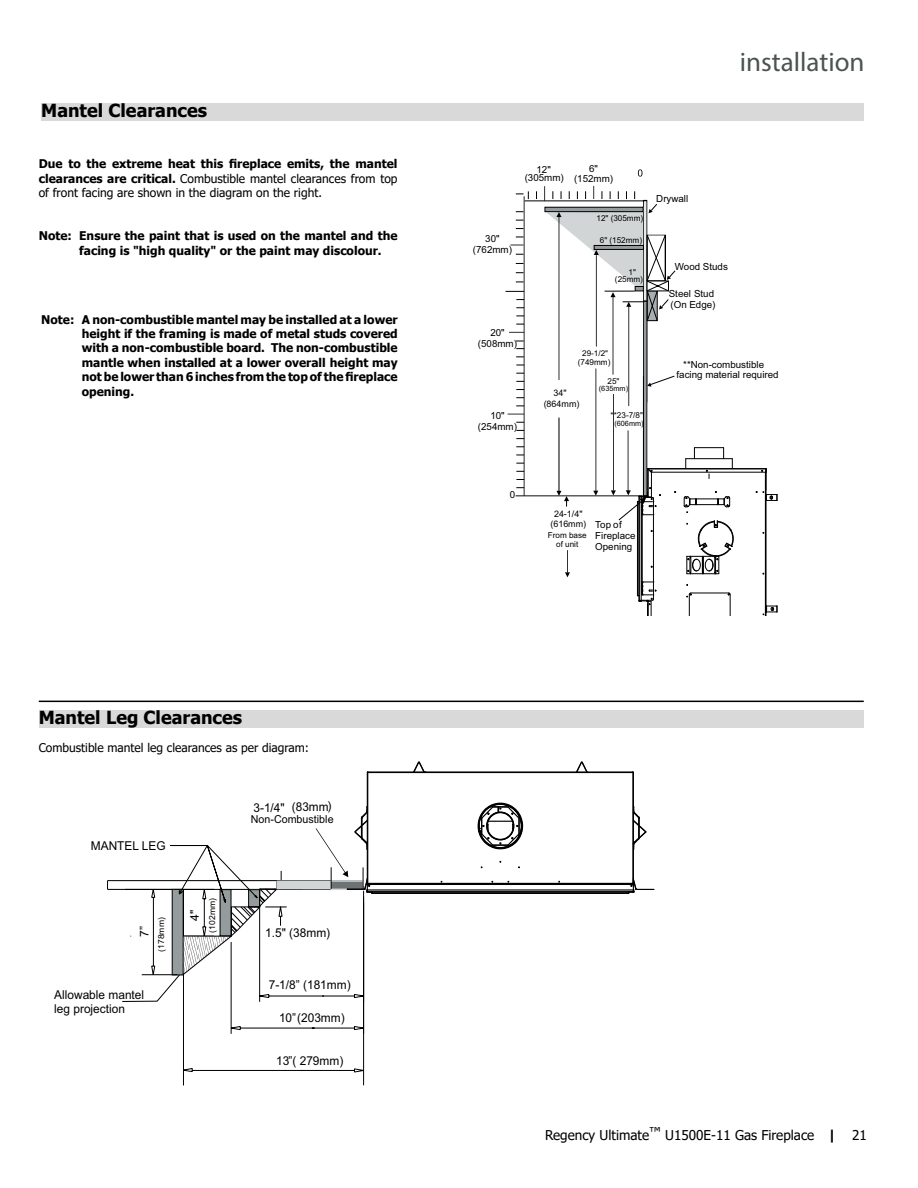
<style>
.page{position:relative;width:918px;height:1188px;background:#fff}
.page>*{position:absolute;margin:0;border:0;box-sizing:border-box;transform-origin:0 0}
.t1{font:27px "Myriad Pro";color:#4d5350}
.t2{font:700 18px "Tahoma";color:#000}
.t3{font:13.5px "Tahoma";color:#000}
.t4{font:12.15px/13.6px "Arial";color:#000}
.t5{font:700 12px/14.4px "Tahoma";color:#000}
.t6{font:12px/14.4px "Tahoma";color:#000;text-align:justify}
.t7{font:11.85px "Arial";color:#000}
.t8{font:10.95px "Arial";color:#000}
.t9{font:9.75px/10.9px "Arial";color:#000;text-align:center}
.t10{font:9px/10.4px "Arial";color:#000;text-align:center}
.t11{font:8.25px "Arial";color:#000}
.t12{font:8.1px/7.6px "Arial";color:#000}
.t13{font:7.95px "Arial";color:#000}
.t14{font:7.35px "Arial";color:#000}
.s1{font-weight:700}
</style>
<div class="page">
<div style="left:41px;top:104px;width:823px;height:17px;background:#d9d9d9"></div>
<hr style="left:39px;top:701px;width:825px;height:1px;background:#000">
<div style="left:39px;top:710px;width:825px;height:17px;background:#d9d9d9"></div>
<hr style="left:766px;top:472px;width:1px;height:144px;background:#000">
<hr style="left:765px;top:472px;width:1px;height:144px;background:#000">
<svg style="left:763px;top:606px;width:15px;height:9px"></svg>
<hr style="left:642px;top:502px;width:1px;height:93px;background:#000">
<hr style="left:648px;top:469px;width:118px;height:1px;background:#000">
<hr style="left:648px;top:468px;width:118px;height:1px;background:#000">
<hr style="left:652px;top:472px;width:114px;height:1px;background:#000">
<hr style="left:694px;top:447px;width:30px;height:1px;background:#000">
<hr style="left:638px;top:502px;width:1px;height:93px;background:#000">
<hr style="left:637px;top:502px;width:1px;height:93px;background:#000">
<hr style="left:686px;top:458px;width:46px;height:1px;background:#000">
<svg style="left:756px;top:468px;width:22px;height:33px"></svg>
<svg style="left:686px;top:521px;width:48px;height:53px"></svg>
<hr style="left:639px;top:497px;width:1px;height:103px;background:#000">
<hr style="left:641px;top:497px;width:1px;height:103px;background:#000">
<hr style="left:653px;top:498px;width:1px;height:102px;background:#000">
<svg style="left:637px;top:582px;width:19px;height:34px"></svg>
<svg style="left:684px;top:491px;width:46px;height:22px"></svg>
<svg style="left:686px;top:592px;width:6px;height:24px"></svg>
<hr style="left:691px;top:593px;width:38px;height:1px;background:#000">
<svg style="left:728px;top:593px;width:3px;height:23px"></svg>
<svg style="left:706px;top:470px;width:4px;height:9px"></svg>
<div style="left:643px;top:301px;width:4px;height:195px;border:1px solid #000"></div>
<svg style="left:565px;top:550px;width:5px;height:27px"></svg>
<hr style="left:558px;top:215px;width:2px;height:169px;background:#000">
<hr style="left:524px;top:196px;width:1px;height:300px;background:#000">
<svg style="left:509px;top:332px;width:15px;height:1px"></svg>
<svg style="left:506px;top:291px;width:18px;height:1px"></svg>
<hr style="left:525px;top:200px;width:119px;height:1px;background:#000">
<svg style="left:638px;top:169px;width:4px;height:8px"></svg>
<hr style="left:595px;top:369px;width:2px;height:124px;background:#000">
<hr style="left:596px;top:255px;width:1px;height:92px;background:#000">
<hr style="left:628px;top:306px;width:1px;height:100px;background:#000">
<svg style="left:510px;top:244px;width:14px;height:2px"></svg>
<svg style="left:516px;top:191px;width:13px;height:8px"></svg>
<hr style="left:612px;top:295px;width:2px;height:80px;background:#000">
<svg style="left:544px;top:186px;width:132px;height:136px"></svg>
<svg style="left:508px;top:373px;width:168px;height:148px"></svg>
<hr style="left:108px;top:889px;width:170px;height:1px;background:#000">
<hr style="left:108px;top:880px;width:170px;height:1px;background:#000">
<hr style="left:363px;top:891px;width:1px;height:194px;background:#000">
<svg style="left:183px;top:1068px;width:182px;height:5px"></svg>
<svg style="left:575px;top:761px;width:14px;height:13px"></svg>
<svg style="left:412px;top:761px;width:14px;height:13px"></svg>
<hr style="left:367px;top:891px;width:266px;height:1px;background:#000">
<hr style="left:367px;top:889px;width:266px;height:2px;background:#000">
<hr style="left:367px;top:884px;width:266px;height:1px;background:#000">
<hr style="left:632px;top:773px;width:2px;height:110px;background:#000">
<hr style="left:367px;top:773px;width:1px;height:110px;background:#000">
<hr style="left:368px;top:883px;width:265px;height:1px;background:#000">
<hr style="left:368px;top:771px;width:265px;height:2px;background:#000">
<hr style="left:372px;top:892px;width:256px;height:2px;background:#000">
<svg style="left:477px;top:802px;width:47px;height:48px"></svg>
<svg style="left:632px;top:806px;width:15px;height:44px"></svg>
<svg style="left:122px;top:806px;width:251px;height:228px"></svg>
<svg style="left:627px;top:878px;width:27px;height:16px"></svg>
<h2 class="t2" style="left:41px;top:98px;width:167px">Mantel Clearances</h2>
<p class="t6" style="left:39px;top:157px;width:360px"><span class="s1">Due to the extreme heat this fireplace emits, the mantel clearances are critical.</span> Combustible mantel clearances from top of front facing are shown in the diagram on the right.</p>
<p class="t5" style="left:79px;top:229px;width:320px;text-indent:-40px">Note: Ensure the paint that is used on the mantel and the facing is "high quality" or the paint may discolour.</p>
<p class="t5" style="left:82px;top:312px;width:317px;text-align:justify;text-indent:-41px">Note: A non-combustible mantel may be installed at a lower height if the framing is made of metal studs covered with a non-combustible board. The non-combustible mantle when installed at a lower overall height may not be lower than 6 inches from the top of the fireplace opening.</p>
<h2 class="t2" style="left:39px;top:705px;width:205px">Mantel Leg Clearances</h2>
<p class="t6" style="left:39px;top:742px;width:272px">Combustible mantel leg clearances as per diagram:</p>
<p class="t4" style="left:91px;top:838px;width:76px">MANTEL LEG</p>
<p class="t7" style="left:136px;top:937px;width:12px;rotate:-90deg">7”</p>
<p class="t11" style="left:155px;top:952px;width:36px;rotate:-90deg">(178mm)</p>
<p class="t4" style="left:54px;top:988px;width:91px">Allowable mantel leg projection</p>
<p class="t7" style="left:187px;top:921px;width:13px;rotate:-90deg">4"</p>
<p class="t11" style="left:206px;top:933px;width:36px;rotate:-90deg">(102mm)</p>
<p class="t4" style="left:253px;top:800px;width:80px">3-1/4" (83mm)</p>
<p class="t8" style="left:251px;top:811px;width:84px">Non-Combustible</p>
<p class="t4" style="left:265px;top:926px;width:66px">1.5" (38mm)</p>
<p class="t4" style="left:269px;top:978px;width:83px">7-1/8” (181mm)</p>
<p class="t4" style="left:279px;top:1011px;width:67px">10”(203mm)</p>
<p class="t4" style="left:276px;top:1054px;width:69px">13”( 279mm)</p>
<h1 class="t1" style="left:740px;top:45px;width:126px">installation</h1>
<p class="t9" style="left:473px;top:233px;width:41px">30" (762mm)</p>
<p class="t9" style="left:525px;top:165px;width:41px;line-height:8.7px">12" (305mm)</p>
<p class="t9" style="left:574px;top:163px;width:41px">6" (152mm)</p>
<p class="t12" style="left:596px;top:214px;width:48px">12" (305mm)</p>
<p class="t12" style="left:600px;top:236px;width:44px">6" (152mm)</p>
<p class="t12" style="left:615px;top:268px;width:30px;text-indent:14px">1" (25mm)</p>
<p class="t9" style="left:478px;top:327px;width:41px">20" (508mm)</p>
<p class="t9" style="left:478px;top:410px;width:41px">10" (254mm)</p>
<p class="t13" style="left:582px;top:348px;width:27px">29-1/2"</p>
<p class="t12" style="left:578px;top:359px;width:34px">(749mm)</p>
<p class="t10" style="left:544px;top:388px;width:37px">34" (864mm)</p>
<p class="t12" style="left:608px;top:377px;width:13px">25"</p>
<p class="t14" style="left:599px;top:384px;width:31px">(635mm)</p>
<p class="t12" style="left:611px;top:411px;width:34px">**23-7/8"</p>
<p class="t14" style="left:614px;top:419px;width:31px">(606mm)</p>
<p class="t9" style="left:656px;top:193px;width:34px">Drywall</p>
<p class="t9" style="left:675px;top:261px;width:55px">Wood Studs</p>
<p class="t9" style="left:669px;top:288px;width:48px;text-align:left">Steel Stud (On Edge)</p>
<p class="t9" style="left:677px;top:360px;width:104px;line-height:9.6px;text-align:left;text-indent:7px">**Non-combustible facing material required</p>
<p class="t9" style="left:510px;top:489px;width:7px">0</p>
<p class="t10" style="left:550px;top:509px;width:37px">24-1/4" (616mm)</p>
<p class="t12" style="left:548px;top:530px;width:40px;line-height:9.1px;text-align:center">From base of unit</p>
<p class="t9" style="left:595px;top:519px;width:42px;text-align:left">Top of<br>Fireplace<br>Opening</p>
<p class="t3" style="left:545px;top:1126px;width:323px">Regency Ultimate™ U1500E-11 Gas Fireplace <span class="s1">|</span> 21</p>
</div>
